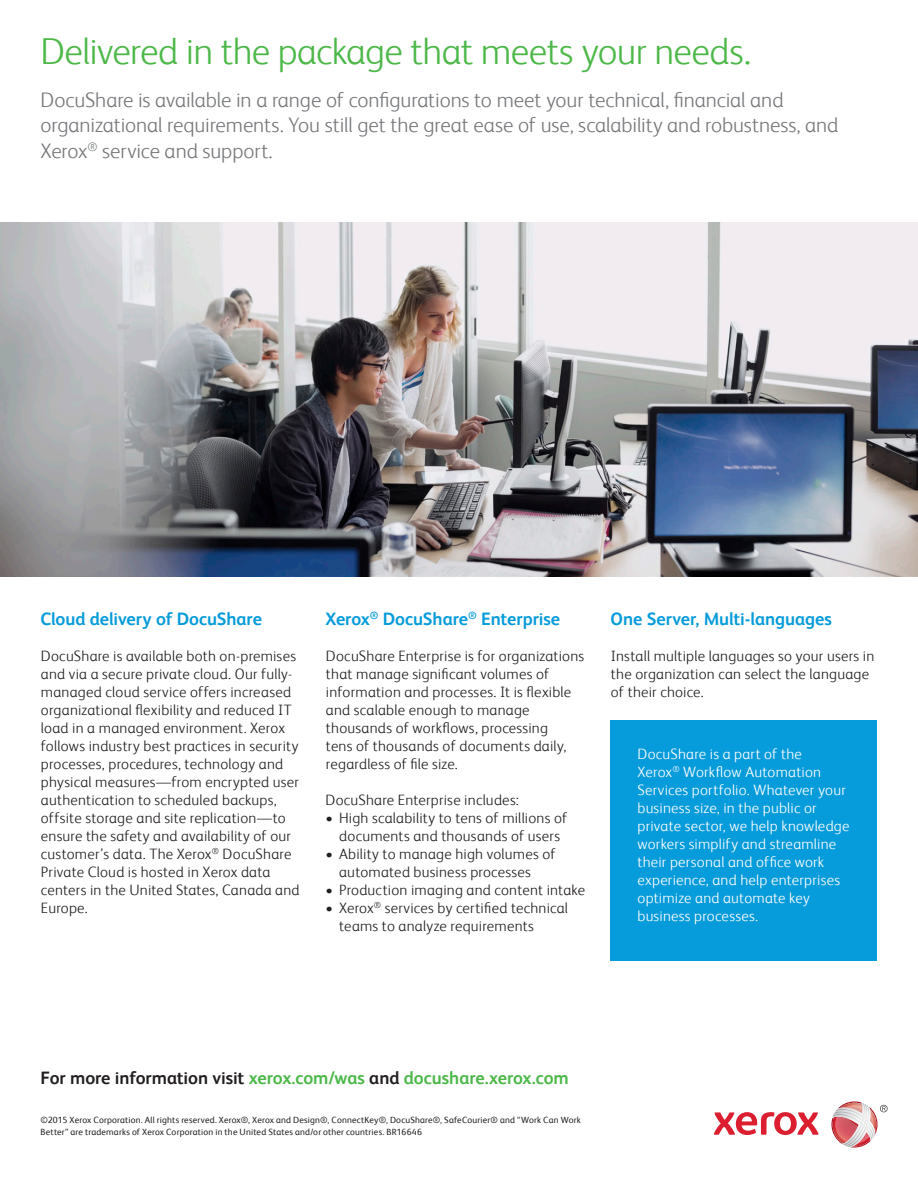
<style>
.page{position:relative;width:918px;height:1188px;background:#fff}
.page>*{position:absolute;margin:0;border:0;box-sizing:border-box;transform-origin:0 0}
.Interior_Page_Title{font:300 37.5px "Xerox Sans";letter-spacing:-.015em;color:#4cb848}
.Intro_Para___Body_Te{font:300 21px/25.5px "Xerox Sans";letter-spacing:-.005em;color:#76787b}
.Body_Subhead___C{font:700 18px "Xerox Sans";letter-spacing:-.005em;color:#069bda}
.INS___Footer___Capti{font:700 18px "Xerox Sans";letter-spacing:-.005em;color:#4cb848}
.Body_Text___Sub_Bull{font:300 15px/18px "Xerox Sans";letter-spacing:.015em;color:#231f20}
.Body_Text___K{font:300 15px/18px "Xerox Sans";letter-spacing:.015em;color:#fff}
.Body_Text___K-2{font:300 15px "Xerox Sans";letter-spacing:.015em;color:#231f20}
.Legal___K{font:9px/12px "Xerox Sans";letter-spacing:.02em;color:#231f20}
.s1{color:#231f20}
</style>
<div class="page">
<img style="left:0;top:222px;width:918px;height:354px">
<div style="left:610px;top:721px;width:268px;height:240px;background:#069bda"></div>
<svg style="left:714px;top:1112px;width:105px;height:23px"></svg>
<svg style="left:831px;top:1101px;width:57px;height:47px"></svg>
<p class="Interior_Page_Title" style="left:40px;top:27px;width:712px">Delivered in the package that meets your needs.</p>
<p class="Intro_Para___Body_Te" style="left:40px;top:86px;width:800px">DocuShare is available in a range of configurations to meet your technical, financial and organizational requirements. You still get the great ease of use, scalability and robustness, and<br>Xerox<sup>®</sup> service and support.</p>
<p class="Body_Subhead___C" style="left:40px;top:607px;width:223px">Cloud delivery of DocuShare</p>
<p class="Body_Text___Sub_Bull" style="left:41px;top:646px;width:260px">DocuShare is available both on-premises and via a secure private cloud. Our fully&shy;managed cloud service offers increased organizational flexibility and reduced IT load in a managed environment. Xerox follows industry best practices in security processes, procedures, technology and physical measures—from encrypted user authentication to scheduled backups, offsite storage and site replication—to ensure the safety and availability of our customer’s data. The Xerox<sup>®</sup> DocuShare Private Cloud is hosted in Xerox data centers in the United States, Canada and Europe.</p>
<p class="Body_Subhead___C" style="left:326px;top:607px;width:236px">Xerox<sup>®</sup> DocuShare<sup>®</sup> Enterprise</p>
<p class="Body_Text___Sub_Bull" style="left:326px;top:646px;width:260px">DocuShare Enterprise is for organizations that manage significant volumes of information and processes. It is flexible and scalable enough to manage thousands of workflows, processing<br>tens of thousands of documents daily, regardless of file size.</p>
<p class="Body_Text___K-2" style="left:326px;top:790px;width:195px">DocuShare Enterprise includes:</p>
<p class="Body_Text___Sub_Bull" style="left:326px;top:808px;width:243px;text-align:center">• High scalability to tens of millions of documents and thousands of users</p>
<p class="Body_Text___Sub_Bull" style="left:339px;top:844px;width:218px;text-indent:-14px">• Ability to manage high volumes of automated business processes</p>
<p class="Body_Text___Sub_Bull" style="left:326px;top:880px;width:261px">• Production imaging and content intake</p>
<p class="Body_Text___Sub_Bull" style="left:339px;top:898px;width:230px;text-indent:-14px">• Xerox<sup>®</sup> services by certified technical teams to analyze requirements</p>
<p class="Body_Subhead___C" style="left:610px;top:607px;width:223px">One Server, Multi-languages</p>
<p class="Body_Text___Sub_Bull" style="left:611px;top:646px;width:265px">Install multiple languages so your users in the organization can select the language of their choice.</p>
<p class="Body_Text___K" style="left:638px;top:744px;width:214px">DocuShare is a part of the<br>Xerox<sup>®</sup> Workflow Automation<br>Services portfolio. Whatever your business size, in the public or private sector, we help knowledge workers simplify and streamline their personal and office work experience, and help enterprises optimize and automate key business processes.</p>
<p class="INS___Footer___Capti" style="left:40px;top:1066px;width:530px"><span class="s1">For more information visit</span> xerox.com/was <span class="s1">and</span> docushare.xerox.com</p>
<p class="Legal___K" style="left:40px;top:1114px;width:542px">©2015 Xerox Corporation. All rights reserved. Xerox®, Xerox and Design®, ConnectKey®, DocuShare®, SafeCourier® and “Work Can Work<br>Better” are trademarks of Xerox Corporation in the United States and/or other countries. BR16646</p>
</div>
